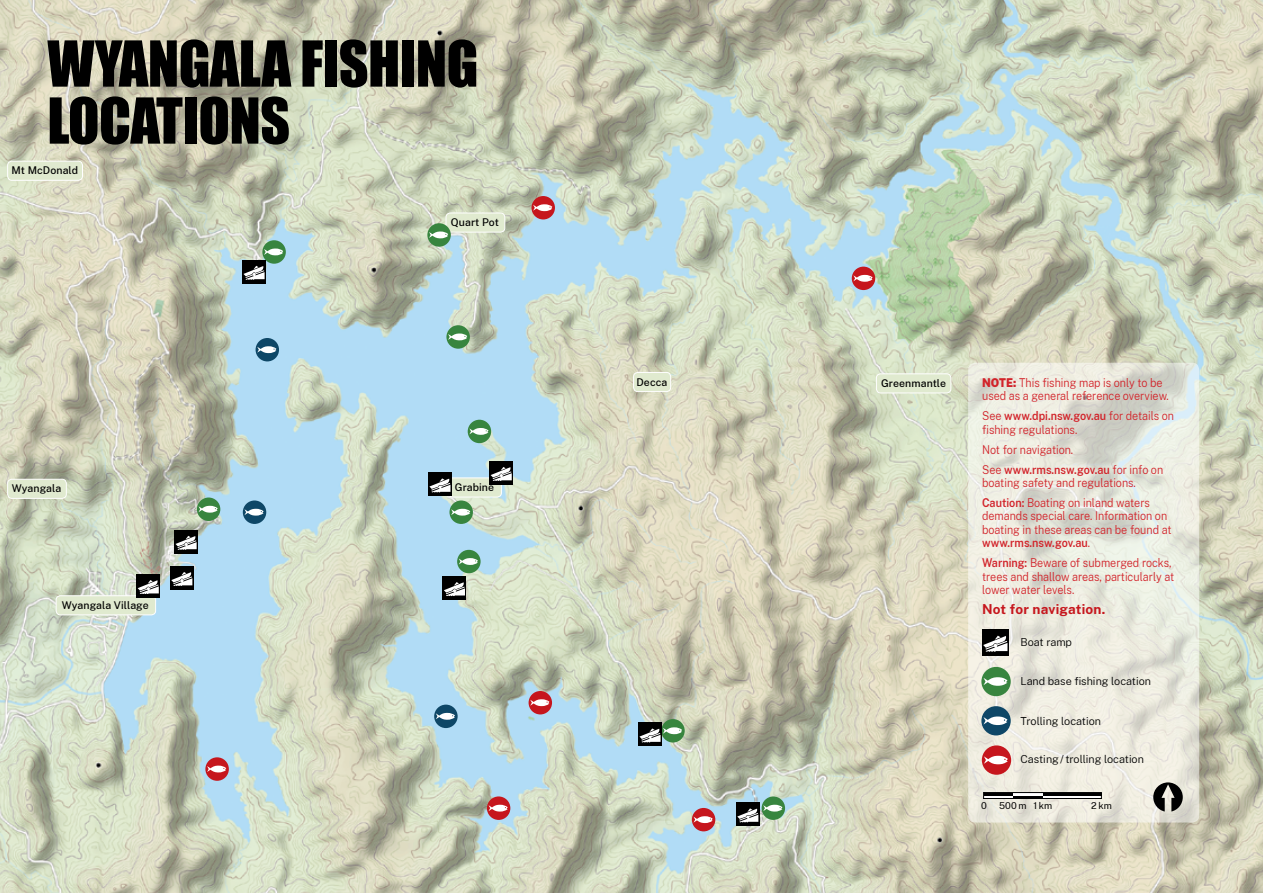
<style>
.page{position:relative;width:1263px;height:893px;background:#fff}
.page>*{position:absolute;margin:0;border:0;box-sizing:border-box;transform-origin:0 0}
.t1{font:58.5px/57px "Impact";letter-spacing:-.01em;color:#000}
.Body_Copy__RL{font:700 13.5px "Public Sans NSW";letter-spacing:.015em;color:#c6161d}
.Body_Copy__RL-2{font:300 12px/13.5px "Public Sans NSW";color:#d2232a;scale:.9 1}
.t2{font:300 10.8px "Public Sans NSW";color:#000}
.t3{font:500 10.5px "Public Sans NSW";letter-spacing:.01em;color:#000}
.t4{font:9.45px "Public Sans NSW";letter-spacing:.02em;color:#000}
.s1{font-weight:900}
.s2{font-weight:600}
</style>
<div class="page">
<img style="left:0;top:0;width:1263px;height:893px">
<div style="left:457px;top:550px;width:24px;height:23px;background:#38853f;border-radius:50%"></div>
<svg style="left:459px;top:558px;width:19px;height:7px"></svg>
<div style="left:449px;top:500px;width:24px;height:24px;background:#38853f;border-radius:50%"></div>
<svg style="left:451px;top:509px;width:19px;height:7px"></svg>
<div style="left:661px;top:719px;width:24px;height:23px;background:#38853f;border-radius:50%"></div>
<div style="left:762px;top:796px;width:23px;height:24px;background:#38853f;border-radius:50%"></div>
<div style="left:197px;top:497px;width:23px;height:24px;background:#38853f;border-radius:50%"></div>
<svg style="left:199px;top:506px;width:19px;height:7px"></svg>
<div style="left:262px;top:240px;width:24px;height:24px;background:#38853f;border-radius:50%"></div>
<svg style="left:264px;top:248px;width:19px;height:7px"></svg>
<div style="left:446px;top:325px;width:24px;height:24px;background:#38853f;border-radius:50%"></div>
<svg style="left:448px;top:333px;width:19px;height:7px"></svg>
<div style="left:468px;top:420px;width:23px;height:23px;background:#38853f;border-radius:50%"></div>
<svg style="left:469px;top:428px;width:19px;height:7px"></svg>
<div style="left:434px;top:705px;width:24px;height:23px;background:#0e4767;border-radius:50%"></div>
<svg style="left:436px;top:713px;width:19px;height:7px"></svg>
<div style="left:243px;top:500px;width:23px;height:24px;background:#0e4767;border-radius:50%"></div>
<svg style="left:244px;top:509px;width:20px;height:7px"></svg>
<div style="left:256px;top:338px;width:23px;height:23px;background:#0e4767;border-radius:50%"></div>
<svg style="left:257px;top:346px;width:19px;height:7px"></svg>
<div style="left:205px;top:757px;width:24px;height:24px;background:#c6161d;border-radius:50%"></div>
<svg style="left:207px;top:765px;width:19px;height:7px"></svg>
<div style="left:529px;top:691px;width:23px;height:23px;background:#c6161d;border-radius:50%"></div>
<svg style="left:530px;top:699px;width:19px;height:7px"></svg>
<div style="left:531px;top:196px;width:24px;height:23px;background:#c6161d;border-radius:50%"></div>
<svg style="left:533px;top:204px;width:19px;height:7px"></svg>
<div style="left:852px;top:267px;width:23px;height:23px;background:#c6161d;border-radius:50%"></div>
<svg style="left:853px;top:275px;width:20px;height:7px"></svg>
<div style="left:487px;top:796px;width:23px;height:24px;background:#c6161d;border-radius:50%"></div>
<svg style="left:488px;top:805px;width:20px;height:7px"></svg>
<div style="left:692px;top:808px;width:23px;height:23px;background:#c6161d;border-radius:50%"></div>
<svg style="left:693px;top:816px;width:20px;height:7px"></svg>
<div style="left:170px;top:566px;width:24px;height:23px;background:#000"></div>
<svg style="left:171px;top:572px;width:21px;height:14px"></svg>
<div style="left:174px;top:530px;width:24px;height:23px;background:#000"></div>
<svg style="left:176px;top:536px;width:21px;height:14px"></svg>
<div style="left:443px;top:576px;width:23px;height:24px;background:#000"></div>
<svg style="left:444px;top:582px;width:21px;height:14px"></svg>
<div style="left:638px;top:722px;width:24px;height:24px;background:#000"></div>
<svg style="left:639px;top:727px;width:43px;height:15px"></svg>
<div style="left:736px;top:802px;width:23px;height:24px;background:#000"></div>
<svg style="left:737px;top:805px;width:45px;height:17px"></svg>
<div style="left:242px;top:260px;width:24px;height:23px;background:#000"></div>
<svg style="left:243px;top:266px;width:22px;height:14px"></svg>
<svg style="left:968px;top:363px;width:231px;height:459px;background:#e7e7dc"></svg>
<div style="left:981px;top:667px;width:30px;height:29px;background:#38853f;border-radius:50%"></div>
<svg style="left:983px;top:677px;width:24px;height:9px"></svg>
<div style="left:981px;top:706px;width:30px;height:29px;background:#0e4767;border-radius:50%"></div>
<svg style="left:983px;top:716px;width:24px;height:9px"></svg>
<div style="left:982px;top:745px;width:29px;height:30px;background:#c6161d;border-radius:50%"></div>
<svg style="left:984px;top:756px;width:24px;height:8px"></svg>
<div style="left:982px;top:629px;width:27px;height:27px;background:#000"></div>
<svg style="left:983px;top:636px;width:24px;height:16px"></svg>
<svg style="left:1153px;top:782px;width:30px;height:29px"></svg>
<hr style="left:984px;top:792px;width:29px;height:3px;background:#000">
<hr style="left:984px;top:795px;width:29px;height:3px;background:#fff">
<hr style="left:1013px;top:795px;width:30px;height:3px;background:#000">
<hr style="left:1013px;top:792px;width:30px;height:3px;background:#fff">
<hr style="left:1043px;top:792px;width:58px;height:3px;background:#000">
<hr style="left:1043px;top:795px;width:58px;height:3px;background:#fff">
<div style="left:983px;top:792px;width:118px;height:7px;border:1px solid #000"></div>
<div style="left:8px;top:161px;width:74px;height:19px;background:#e0eacf;border-radius:4px"></div>
<div style="left:7px;top:161px;width:76px;height:20px;border:1px solid #fff;border-radius:4px"></div>
<div style="left:8px;top:479px;width:58px;height:19px;background:#e0eacf;border-radius:4px"></div>
<div style="left:7px;top:479px;width:60px;height:20px;border:1px solid #fff;border-radius:4px"></div>
<div style="left:449px;top:478px;width:52px;height:19px;background:#e0eacf;border-radius:4px"></div>
<div style="left:448px;top:477px;width:54px;height:20px;border:1px solid #fff;border-radius:4px"></div>
<div style="left:633px;top:372px;width:38px;height:20px;background:#e0eacf;border-radius:4px"></div>
<div style="left:633px;top:372px;width:38px;height:20px;border:1px solid #fff;border-radius:4px"></div>
<div style="left:876px;top:374px;width:75px;height:19px;background:#e0eacf;border-radius:4px"></div>
<div style="left:876px;top:373px;width:75px;height:20px;border:1px solid #fff;border-radius:4px"></div>
<div style="left:446px;top:213px;width:59px;height:19px;background:#e0eacf;border-radius:4px"></div>
<div style="left:446px;top:213px;width:59px;height:19px;border:1px solid #fff;border-radius:4px"></div>
<div style="left:56px;top:596px;width:100px;height:19px;background:#e0eacf;border-radius:4px"></div>
<div style="left:56px;top:595px;width:100px;height:20px;border:1px solid #fff;border-radius:4px"></div>
<div style="left:136px;top:574px;width:24px;height:23px;background:#000"></div>
<svg style="left:138px;top:580px;width:21px;height:14px"></svg>
<div style="left:428px;top:472px;width:24px;height:24px;background:#000"></div>
<svg style="left:429px;top:478px;width:21px;height:14px"></svg>
<div style="left:489px;top:461px;width:24px;height:23px;background:#000"></div>
<svg style="left:491px;top:467px;width:21px;height:14px"></svg>
<div style="left:427px;top:223px;width:24px;height:24px;background:#38853f;border-radius:50%"></div>
<svg style="left:429px;top:231px;width:19px;height:7px"></svg>
<p class="t1" style="left:47px;top:34px;width:433px">WYANGALA FISHING<br>LOCATIONS</p>
<p class="t3" style="left:12px;top:163px;width:68px">Mt McDonald</p>
<p class="t3" style="left:451px;top:214px;width:49px">Quart Pot</p>
<p class="t3" style="left:12px;top:481px;width:51px">Wyangala</p>
<p class="t3" style="left:455px;top:479px;width:41px">Grabine</p>
<p class="t3" style="left:62px;top:597px;width:89px">Wyangala Village</p>
<p class="t3" style="left:636px;top:374px;width:32px">Decca</p>
<p class="t3" style="left:881px;top:375px;width:66px">Greenmantle</p>
<p class="Body_Copy__RL-2" style="left:982px;top:375px;width:209px"><span class="s1">NOTE:</span> This fishing map is only to be used as a general reference overview.</p>
<p class="Body_Copy__RL-2" style="left:982px;top:408px;width:215px">See <span class="s2">www.dpi.nsw.gov.au</span> for details on fishing regulations.</p>
<p class="Body_Copy__RL-2" style="left:982px;top:442px;width:103px">Not for navigation.</p>
<p class="Body_Copy__RL-2" style="left:982px;top:462px;width:203px">See <span class="s2">www.rms.nsw.gov.au</span> for info on boating safety and regulations.</p>
<p class="Body_Copy__RL-2" style="left:982px;top:495px;width:212px"><span class="s2">Caution:</span> Boating on inland waters demands special care. Information on boating in these areas can be found at <span class="s2">www.rms.nsw.gov.au</span>.</p>
<p class="Body_Copy__RL-2" style="left:982px;top:555px;width:215px"><span class="s2">Warning:</span> Beware of submerged rocks, trees and shallow areas, particularly at lower water levels.</p>
<p class="Body_Copy__RL" style="left:982px;top:599px;width:125px">Not for navigation.</p>
<p class="t2" style="left:1020px;top:634px;width:53px">Boat ramp</p>
<p class="t2" style="left:1020px;top:673px;width:132px">Land base fishing location</p>
<p class="t2" style="left:1020px;top:713px;width:82px">Trolling location</p>
<p class="t2" style="left:1020px;top:751px;width:125px">Casting/trolling location</p>
<p class="t4" style="left:981px;top:799px;width:7px">0</p>
<p class="t4" style="left:999px;top:799px;width:55px">500m 1km</p>
<p class="t4" style="left:1091px;top:799px;width:22px">2km</p>
</div>
